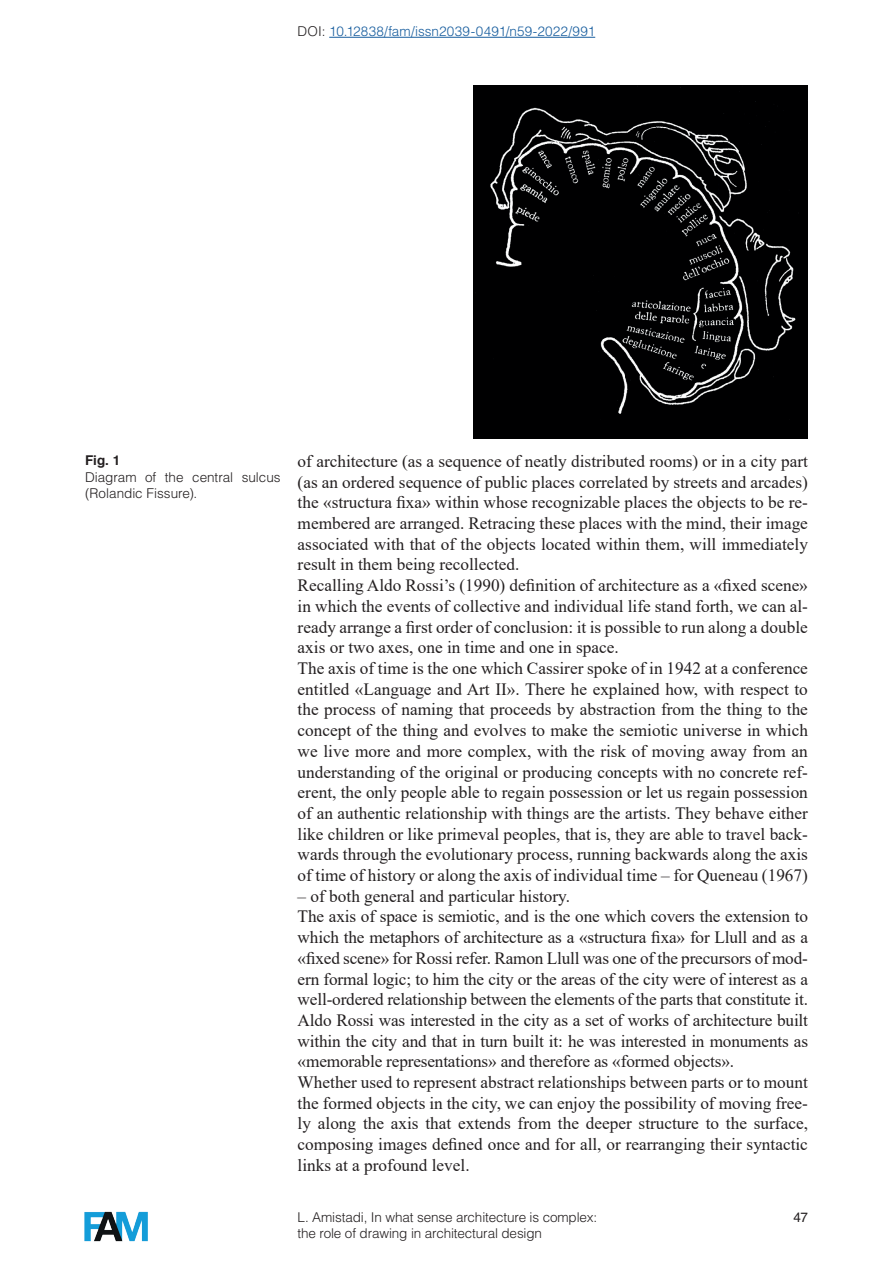
<style>
.page{position:relative;width:893px;height:1263px;background:#fff}
.page>*{position:absolute;margin:0;border:0;box-sizing:border-box;transform-origin:0 0}
.t1{font:17.25px/20.7px "Times New Roman";color:#231f20}
.t2{font:300 13.5px/16.2px "Helvetica LT Std";letter-spacing:-.01em;color:#231f20}
.t3{font:300 13.5px "Helvetica LT Std";letter-spacing:.01em;color:#175d9e}
.t4{font:700 13.5px "Helvetica";color:#231f20}
.t5{font:13.5px "Helvetica";color:#231f20}
.s1{color:#231f20}
</style>
<div class="page">
<img style="left:473px;top:85px;width:335px;height:353px">
<hr style="left:329px;top:37px;width:266px;height:1px;background:#175d9e">
<img style="left:84px;top:1211px;width:64px;height:31px">
<p class="t3" style="left:298px;top:23px;width:299px"><span class="s1">DOI:</span> 10.12838/fam/issn2039-0491/n59-2022/991</p>
<p class="t4" style="left:85px;top:452px;width:37px">Fig. 1</p>
<p class="t2" style="left:85px;top:469px;width:197px">Diagram of the central sulcus (Rolandic Fissure).</p>
<p class="t1" style="left:298px;top:450px;width:512px">of architecture (as a sequence of neatly distributed rooms) or in a city part (as an ordered sequence of public places correlated by streets and arcades) the «structura fixa» within whose recognizable places the objects to be re&shy;membered are arranged. Retracing these places with the mind, their image associated with that of the objects located within them, will immediately result in them being recollected.<br>Recalling Aldo Rossi’s (1990) definition of architecture as a «fixed scene» in which the events of collective and individual life stand forth, we can al&shy;ready arrange a first order of conclusion: it is possible to run along a double axis or two axes, one in time and one in space.<br>The axis of time is the one which Cassirer spoke of in 1942 at a conference entitled «Language and Art II». There he explained how, with respect to the process of naming that proceeds by abstraction from the thing to the concept of the thing and evolves to make the semiotic universe in which we live more and more complex, with the risk of moving away from an understanding of the original or producing concepts with no concrete ref&shy;erent, the only people able to regain possession or let us regain possession of an authentic relationship with things are the artists. They behave either like children or like primeval peoples, that is, they are able to travel back&shy;wards through the evolutionary process, running backwards along the axis of time of history or along the axis of individual time – for Queneau (1967)</p>
<p class="t1" style="left:298px;top:885px;width:512px">– of both general and particular history.<br>The axis of space is semiotic, and is the one which covers the extension to which the metaphors of architecture as a «structura fixa» for Llull and as a «fixed scene» for Rossi refer. Ramon Llull was one of the precursors of mod&shy;ern formal logic; to him the city or the areas of the city were of interest as a well-ordered relationship between the elements of the parts that constitute it.<br>Aldo Rossi was interested in the city as a set of works of architecture built within the city and that in turn built it: he was interested in monuments as «memorable representations» and therefore as «formed objects».<br>Whether used to represent abstract relationships between parts or to mount the formed objects in the city, we can enjoy the possibility of moving free&shy;ly along the axis that extends from the deeper structure to the surface, composing images defined once and for all, or rearranging their syntactic links at a profound level.</p>
<p class="t2" style="left:298px;top:1208px;width:301px">L. Amistadi, In what sense architecture is complex: the role of drawing in architectural design</p>
<p class="t5" style="left:793px;top:1209px;width:16px">47</p>
</div>
